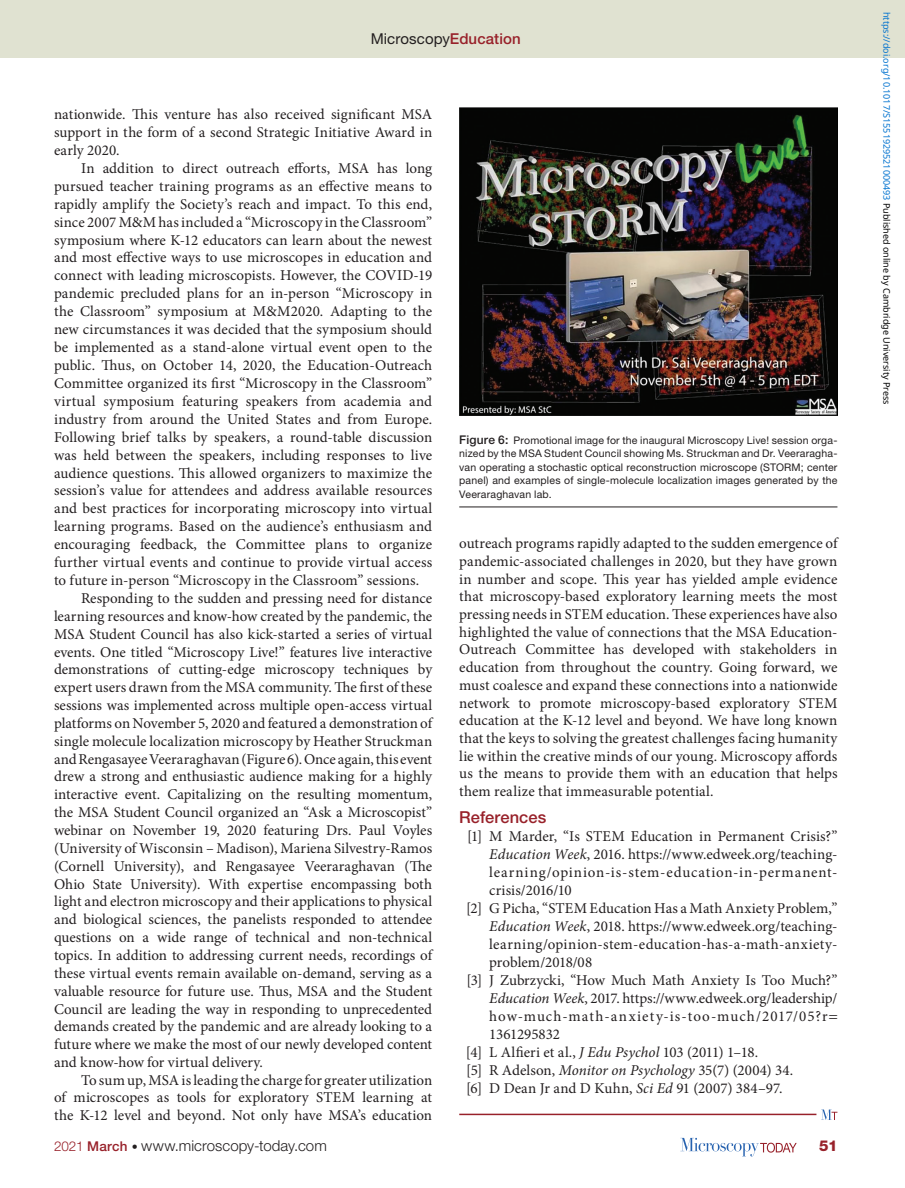
<style>
.page{position:relative;width:905px;height:1188px;background:#fff}
.page>*{position:absolute;margin:0;border:0;box-sizing:border-box;transform-origin:0 0}
.t1{font:500 16.5px "Helvetica Neue LT Std";letter-spacing:.005em;color:#98212a}
.t2{font:15px/17.7px "Minion Pro";letter-spacing:.005em;color:#231f20;text-align:justify}
.t3{font:15px "Minion Pro";letter-spacing:.025em;color:#231f20}
.t4{font:15px "Minion Pro";letter-spacing:.055em;color:#231f20}
.t5{font:15px "Minion Pro";letter-spacing:.075em;color:#231f20}
.t6{font:300 15px "Helvetica Neue LT Std";letter-spacing:.005em;color:#231f20}
.t7{font:15px "Helvetica Neue LT Std";letter-spacing:.005em;color:#231f20}
.t8{font:800 15px "Helvetica Neue LT Std";color:#98212a}
.t9{font:10.5px/13.5px "Helvetica Neue LT Std";letter-spacing:.02em;color:#231f20;text-align:justify}
.t10{font:9px "Noto Sans";color:#0172cf}
.s1{font-weight:500;color:#98212a}
.s2{font-weight:500;font-size:12px}
.s3{font-style:italic}
.s4{font-size:13.5px;color:#98212a}
.s5{font-weight:500;font-size:13.5px;color:#98212a}
.s6{font-size:12px}
.s7{color:#000}
</style>
<div class="page">
<div style="left:0;top:0;width:904px;height:58px;background:#e0e2d1"></div>
<svg style="left:680px;top:1138px;width:116px;height:18px"></svg>
<hr style="left:459px;top:1114px;width:357px;height:1px;background:#98212a">
<svg style="left:821px;top:1110px;width:16px;height:10px"></svg>
<hr style="left:459px;top:507px;width:378px;height:1px;background:#231f20">
<img style="left:459px;top:108px;width:378px;height:307px">
<p class="t7" style="left:371px;top:30px;width:151px">Microscopy<span class="s1">Education</span></p>
<p class="t2" style="left:54px;top:105px;width:379px">nationwide. This venture has also received significant MSA support in the form of a second Strategic Initiative Award in early 2020.</p>
<p class="t2" style="left:81px;top:159px;width:353px">In addition to direct outreach efforts, MSA has long</p>
<p class="t2" style="left:54px;top:177px;width:379px">pursued teacher training programs as an effective means to</p>
<p class="t2" style="left:54px;top:195px;width:380px">rapidly amplify the Society’s reach and impact. To this end,</p>
<p class="t2" style="left:54px;top:213px;width:379px">since 2007 M&amp;M has included a “Microscopy in the Classroom”</p>
<p class="t2" style="left:54px;top:231px;width:379px">symposium where K-12 educators can learn about the newest</p>
<p class="t2" style="left:54px;top:249px;width:379px">and most effective ways to use microscopes in education and</p>
<p class="t2" style="left:54px;top:267px;width:379px">connect with leading microscopists. However, the COVID-19</p>
<p class="t2" style="left:54px;top:285px;width:380px">pandemic precluded plans for an in-person “Microscopy in</p>
<p class="t2" style="left:54px;top:303px;width:380px">the Classroom” symposium at M&amp;M2020. Adapting to the</p>
<p class="t2" style="left:54px;top:321px;width:380px">new circumstances it was decided that the symposium should</p>
<p class="t2" style="left:54px;top:339px;width:379px">be implemented as a stand-alone virtual event open to the</p>
<p class="t2" style="left:54px;top:356px;width:380px">public. Thus, on October 14, 2020, the Education-Outreach</p>
<p class="t2" style="left:54px;top:374px;width:380px">Committee organized its first “Microscopy in the Classroom”</p>
<p class="t2" style="left:54px;top:392px;width:380px">virtual symposium featuring speakers from academia and</p>
<p class="t2" style="left:54px;top:410px;width:380px">industry from around the United States and from Europe.</p>
<p class="t2" style="left:54px;top:428px;width:380px">Following brief talks by speakers, a round-table discussion</p>
<p class="t2" style="left:54px;top:446px;width:380px">was held between the speakers, including responses to live</p>
<p class="t2" style="left:54px;top:464px;width:380px">audience questions. This allowed organizers to maximize the</p>
<p class="t2" style="left:54px;top:482px;width:379px">session’s value for attendees and address available resources</p>
<p class="t2" style="left:54px;top:500px;width:379px">and best practices for incorporating microscopy into virtual</p>
<p class="t2" style="left:54px;top:518px;width:380px">learning programs. Based on the audience’s enthusiasm and</p>
<p class="t2" style="left:54px;top:536px;width:379px">encouraging feedback, the Committee plans to organize</p>
<p class="t2" style="left:54px;top:554px;width:379px">further virtual events and continue to provide virtual access</p>
<p class="t2" style="left:54px;top:572px;width:366px">to future in-person “Microscopy in the Classroom” sessions.</p>
<p class="t2" style="left:81px;top:589px;width:352px">Responding to the sudden and pressing need for distance</p>
<p class="t2" style="left:54px;top:607px;width:380px">learning resources and know-how created by the pandemic, the</p>
<p class="t2" style="left:54px;top:625px;width:380px">MSA Student Council has also kick-started a series of virtual</p>
<p class="t2" style="left:54px;top:643px;width:380px">events. One titled “Microscopy Live!” features live interactive</p>
<p class="t2" style="left:54px;top:661px;width:380px">demonstrations of cutting-edge microscopy techniques by</p>
<p class="t2" style="left:54px;top:679px;width:379px">expert users drawn from the MSA community. The first of these</p>
<p class="t2" style="left:54px;top:696px;width:380px">sessions was implemented across multiple open-access virtual</p>
<p class="t2" style="left:54px;top:714px;width:379px">platforms on November 5, 2020 and featured a demonstration of</p>
<p class="t2" style="left:54px;top:732px;width:380px">single molecule localization microscopy by Heather Struckman</p>
<p class="t2" style="left:54px;top:750px;width:379px">and Rengasayee Veeraraghavan (Figure 6). Once again, this event</p>
<p class="t2" style="left:54px;top:768px;width:379px">drew a strong and enthusiastic audience making for a highly</p>
<p class="t2" style="left:54px;top:786px;width:380px">interactive event. Capitalizing on the resulting momentum,</p>
<p class="t2" style="left:54px;top:804px;width:380px">the MSA Student Council organized an “Ask a Microscopist”</p>
<p class="t2" style="left:54px;top:821px;width:380px">webinar on November 19, 2020 featuring Drs. Paul Voyles</p>
<p class="t2" style="left:54px;top:839px;width:379px">(University of Wisconsin – Madison), Mariena Silvestry-Ramos</p>
<p class="t2" style="left:54px;top:857px;width:380px">(Cornell University), and Rengasayee Veeraraghavan (The</p>
<p class="t2" style="left:54px;top:875px;width:380px">Ohio State University). With expertise encompassing both</p>
<p class="t2" style="left:54px;top:893px;width:379px">light and electron microscopy and their applications to physical</p>
<p class="t2" style="left:54px;top:911px;width:380px">and biological sciences, the panelists responded to attendee</p>
<p class="t2" style="left:54px;top:929px;width:380px">questions on a wide range of technical and non-technical</p>
<p class="t2" style="left:54px;top:946px;width:379px">topics. In addition to addressing current needs, recordings of</p>
<p class="t2" style="left:54px;top:964px;width:379px">these virtual events remain available on-demand, serving as a</p>
<p class="t2" style="left:54px;top:982px;width:380px">valuable resource for future use. Thus, MSA and the Student</p>
<p class="t2" style="left:54px;top:1000px;width:379px">Council are leading the way in responding to unprecedented</p>
<p class="t2" style="left:54px;top:1018px;width:379px">demands created by the pandemic and are already looking to a</p>
<p class="t2" style="left:54px;top:1036px;width:379px">future where we make the most of our newly developed content</p>
<p class="t2" style="left:54px;top:1053px;width:210px">and know-how for virtual delivery.</p>
<p class="t2" style="left:81px;top:1071px;width:353px">To sum up, MSA is leading the charge for greater utilization</p>
<p class="t2" style="left:54px;top:1089px;width:379px">of microscopes as tools for exploratory STEM learning at</p>
<p class="t2" style="left:54px;top:1107px;width:379px">the K-12 level and beyond. Not only have MSA’s education</p>
<p class="t9" style="left:459px;top:433px;width:380px"><span class="s2">Figure 6:</span> Promotional image for the inaugural Microscopy Live! session orga&shy;nized by the MSA Student Council showing Ms. Struckman and Dr. Veeraragha&shy;van operating a stochastic optical reconstruction microscope (STORM; center panel) and examples of single-molecule localization images generated by the Veeraraghavan lab.</p>
<p class="t2" style="left:459px;top:535px;width:380px">outreach programs rapidly adapted to the sudden emergence of pandemic-associated challenges in 2020, but they have grown in number and scope. This year has yielded ample evidence that microscopy-based exploratory learning meets the most pressing needs in STEM education. These experiences have also highlighted the value of connections that the MSA Education-Outreach Committee has developed with stakeholders in education from throughout the country. Going forward, we must coalesce and expand these connections into a nationwide network to promote microscopy-based exploratory STEM education at the K-12 level and beyond. We have long known that the keys to solving the greatest challenges facing humanity lie within the creative minds of our young. Microscopy affords us the means to provide them with an education that helps them realize that immeasurable potential.</p>
<p class="t1" style="left:459px;top:807px;width:89px">References</p>
<p class="t2" style="left:467px;top:827px;width:371px">[1] M Marder, “Is STEM Education in Permanent Crisis?”</p>
<p class="t2" style="left:489px;top:845px;width:350px"><span class="s3">Education Week</span>, 2016. https://www.edweek.org/teaching-</p>
<p class="t4" style="left:489px;top:862px;width:349px">learning/opinion-is-stem-education-in-permanent-</p>
<p class="t2" style="left:489px;top:881px;width:84px">crisis/2016/10</p>
<p class="t2" style="left:466px;top:899px;width:373px">[2] G Picha, “STEM Education Has a Math Anxiety Problem,”</p>
<p class="t2" style="left:489px;top:917px;width:350px"><span class="s3">Education Week</span>, 2018. https://www.edweek.org/teaching-</p>
<p class="t3" style="left:489px;top:934px;width:349px">learning/opinion-stem-education-has-a-math-anxiety-</p>
<p class="t2" style="left:489px;top:953px;width:104px">problem/2018/08</p>
<p class="t2" style="left:466px;top:971px;width:372px">[3] J Zubrzycki, “How Much Math Anxiety Is Too Much?”</p>
<p class="t2" style="left:489px;top:989px;width:350px"><span class="s3">Education Week</span>, 2017. https://www.edweek.org/leadership/</p>
<p class="t5" style="left:489px;top:1006px;width:340px">how-much-math-anxiety-is-too-much/2017/05?r</p>
<p class="t2" style="left:489px;top:1025px;width:72px">1361295832</p>
<p class="t2" style="left:466px;top:1043px;width:293px">[4] L Alfieri et al., <span class="s3">J Edu Psychol</span> 103 (2011) 1–18.</p>
<p class="t2" style="left:466px;top:1061px;width:328px">[5] R Adelson, <span class="s3">Monitor on Psychology</span> 35(7) (2004) 34.</p>
<p class="t2" style="left:466px;top:1079px;width:318px">[6] D Dean Jr and D Kuhn, <span class="s3">Sci Ed</span> 91 (2007) 384–97.</p>
<p class="t6" style="left:54px;top:1137px;width:274px"><span class="s4">2021</span> <span class="s5">March</span> <span class="s6">•</span> www.microscopy-today.com</p>
<p class="t8" style="left:819px;top:1137px;width:20px">51</p>
<p class="t10" style="left:893px;top:12px;width:394px;rotate:90deg">https://doi.org/10.1017/S1551929521000493 <span class="s7">Published online by Cambridge University Press</span></p>
</div>
